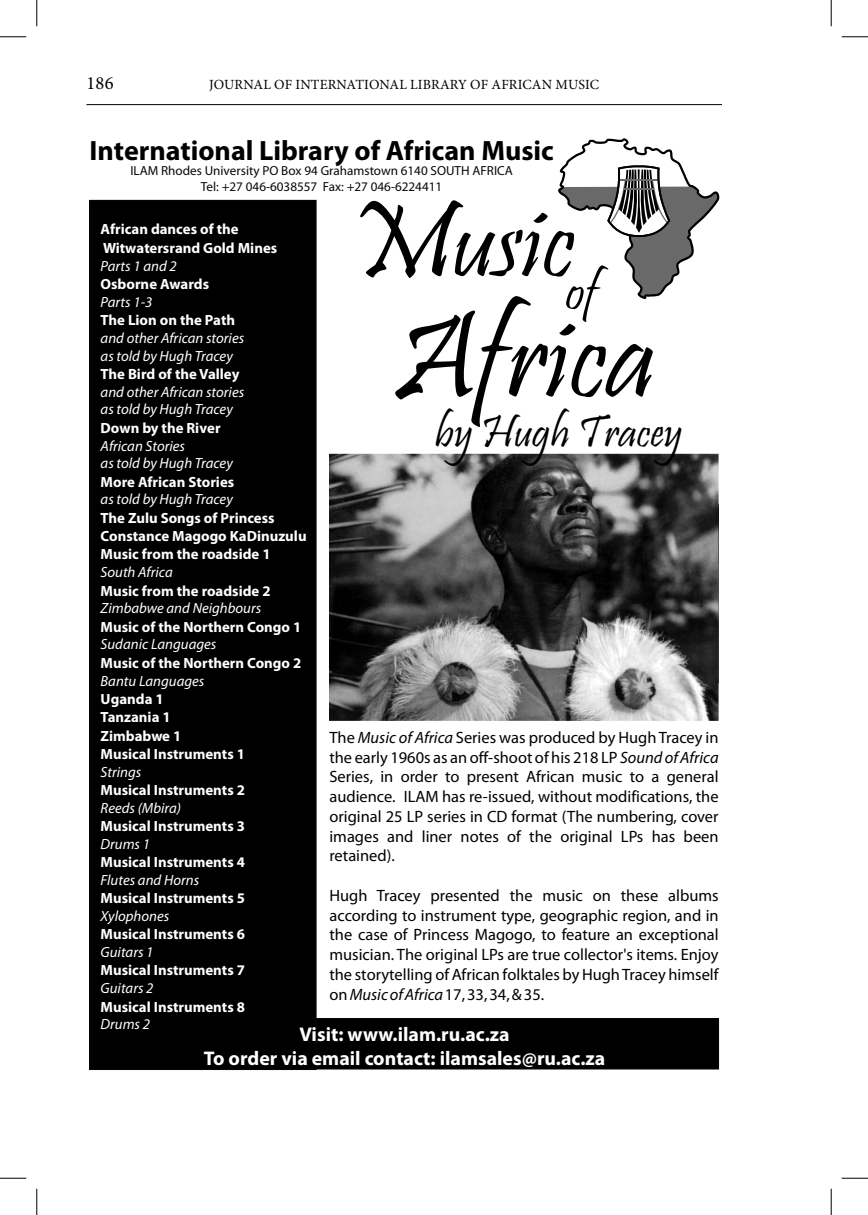
<style>
.page{position:relative;width:868px;height:1215px;background:#fff}
.page>*{position:absolute;margin:0;border:0;box-sizing:border-box;transform-origin:0 0}
.t1{font:125.83px "Pristina";color:#000}
.t2{font:109.73px "Pristina";color:#000}
.t3{font:46.38px "Pristina";color:#000}
.t4{font:700 28px "Myriad Pro";color:#000}
.t5{font:700 19.78px/23.6px "Myriad Pro";color:#fff;text-align:center}
.t6{font:18.55px "Minion Pro";color:#000}
.t7{font:16.45px/19.8px "Myriad Pro";color:#000;text-align:justify}
.t8{font:700 14.7px/18.4px "Myriad Pro";color:#fff}
.t9{font:italic 14.7px/17.8px "Myriad Pro";color:#fff}
.t10{font:14px "Minion Pro";letter-spacing:.01em;color:#000}
.t11{font:13.12px/15.8px "Myriad Pro";color:#080808;text-align:center}
.s1{font-style:italic}
</style>
<div class="page">
<hr style="left:86px;top:104px;width:635px;height:1px;background:#000">
<div style="left:301px;top:1018px;width:417px;height:51px;background:#000"></div>
<div style="left:90px;top:200px;width:226px;height:869px;background:#000"></div>
<svg style="left:558px;top:138px;width:161px;height:161px"></svg>
<img style="left:330px;top:453px;width:388px;height:267px">
<svg style="left:0;top:36px;width:26px;height:1px"></svg>
<svg style="left:841px;top:36px;width:26px;height:1px"></svg>
<svg style="left:0;top:1177px;width:26px;height:1px"></svg>
<svg style="left:841px;top:1177px;width:26px;height:1px"></svg>
<svg style="left:36px;top:0;width:1px;height:26px"></svg>
<svg style="left:36px;top:1188px;width:1px;height:26px"></svg>
<svg style="left:830px;top:0;width:1px;height:26px"></svg>
<svg style="left:830px;top:1188px;width:1px;height:26px"></svg>
<p class="t6" style="left:86px;top:71px;width:29px">186</p>
<p class="t10" style="left:209px;top:75px;width:391px">JOURNAL OF INTERNATIONAL LIBRARY OF AFRICAN MUSIC</p>
<h3 class="t4" style="left:89px;top:134px;width:465px">International Library of African Music</h3>
<p class="t11" style="left:130px;top:163px;width:384px">ILAM Rhodes University PO Box 94 Grahamstown 6140 SOUTH AFRICA<br>Tel: +27 046-6038557 Fax: +27 046-6224411</p>
<h2 class="t2" style="left:349px;top:173px;width:250px">Music<sub>of</sub></h2>
<p class="t8" style="left:101px;top:220px;width:178px">African dances of the<br>Witwatersrand Gold Mines</p>
<p class="t9" style="left:101px;top:256px;width:78px">Parts 1 and 2</p>
<p class="t8" style="left:101px;top:274px;width:110px">Osborne Awards</p>
<p class="t9" style="left:101px;top:293px;width:53px">Parts 1-3</p>
<p class="t8" style="left:101px;top:311px;width:136px">The Lion on the Path</p>
<p class="t9" style="left:101px;top:329px;width:145px">and other African stories as told by Hugh Tracey</p>
<p class="t8" style="left:101px;top:364px;width:140px">The Bird of the Valley</p>
<p class="t9" style="left:101px;top:383px;width:145px">and other African stories as told by Hugh Tracey</p>
<p class="t8" style="left:101px;top:418px;width:121px">Down by the River</p>
<p class="t9" style="left:101px;top:436px;width:134px">African Stories<br>as told by Hugh Tracey</p>
<p class="t8" style="left:101px;top:472px;width:135px">More African Stories</p>
<p class="t9" style="left:101px;top:490px;width:134px">as told by Hugh Tracey</p>
<p class="t8" style="left:101px;top:508px;width:207px">The Zulu Songs of Princess<br>Constance Magogo KaDinuzulu<br>Music from the roadside 1</p>
<p class="t9" style="left:101px;top:563px;width:74px">South Africa</p>
<p class="t8" style="left:101px;top:581px;width:171px">Music from the roadside 2</p>
<p class="t9" style="left:101px;top:599px;width:162px">Zimbabwe and Neighbours</p>
<p class="t8" style="left:101px;top:617px;width:202px">Music of the Northern Congo 1</p>
<p class="t9" style="left:101px;top:635px;width:117px">Sudanic Languages</p>
<p class="t8" style="left:101px;top:653px;width:202px">Music of the Northern Congo 2</p>
<p class="t9" style="left:101px;top:671px;width:105px">Bantu Languages</p>
<p class="t8" style="left:101px;top:689px;width:146px">Uganda 1<br>Tanzania 1<br>Zimbabwe 1<br>Musical Instruments 1</p>
<p class="t9" style="left:101px;top:762px;width:42px">Strings</p>
<p class="t8" style="left:101px;top:780px;width:146px">Musical Instruments 2</p>
<p class="t9" style="left:101px;top:798px;width:82px">Reeds (Mbira)</p>
<p class="t8" style="left:101px;top:816px;width:146px">Musical Instruments 3</p>
<p class="t9" style="left:101px;top:834px;width:51px">Drums 1</p>
<p class="t8" style="left:101px;top:853px;width:146px">Musical Instruments 4</p>
<p class="t9" style="left:101px;top:871px;width:100px">Flutes and Horns</p>
<p class="t8" style="left:101px;top:889px;width:146px">Musical Instruments 5</p>
<p class="t9" style="left:101px;top:907px;width:70px">Xylophones</p>
<p class="t8" style="left:101px;top:925px;width:146px">Musical Instruments 6</p>
<p class="t9" style="left:101px;top:943px;width:54px">Guitars 1</p>
<p class="t8" style="left:101px;top:961px;width:146px">Musical Instruments 7</p>
<p class="t9" style="left:101px;top:979px;width:54px">Guitars 2</p>
<p class="t8" style="left:101px;top:997px;width:146px">Musical Instruments 8</p>
<p class="t9" style="left:101px;top:1015px;width:51px">Drums 2</p>
<h1 class="t1" style="left:395px;top:278px;width:262px">Africa</h1>
<h3 class="t3" style="left:434px;top:403px;width:249px">by Hugh Tracey</h3>
<p class="t7" style="left:329px;top:727px;width:390px">The <span class="s1">Music of Africa</span> Series was produced by Hugh Tracey in the early 1960s as an off-shoot of his 218 LP <span class="s1">Sound of Africa </span>Series, in order to present African music to a general audience. ILAM has re-issued, without modifications, the original 25 LP series in CD format (The numbering, cover images and liner notes of the original LPs has been retained).</p>
<p class="t7" style="left:329px;top:885px;width:390px">Hugh Tracey presented the music on these albums according to instrument type, geographic region, and in the case of Princess Magogo, to feature an exceptional musician. The original LPs are true collector's items. Enjoy the storytelling of African folktales by Hugh Tracey himself on <span class="s1">Music of Africa</span> 17, 33, 34, &amp; 35.</p>
<p class="t5" style="left:204px;top:1022px;width:403px">Visit: www.ilam.ru.ac.za<br>To order via email contact: ilamsales@ru.ac.za</p>
</div>
